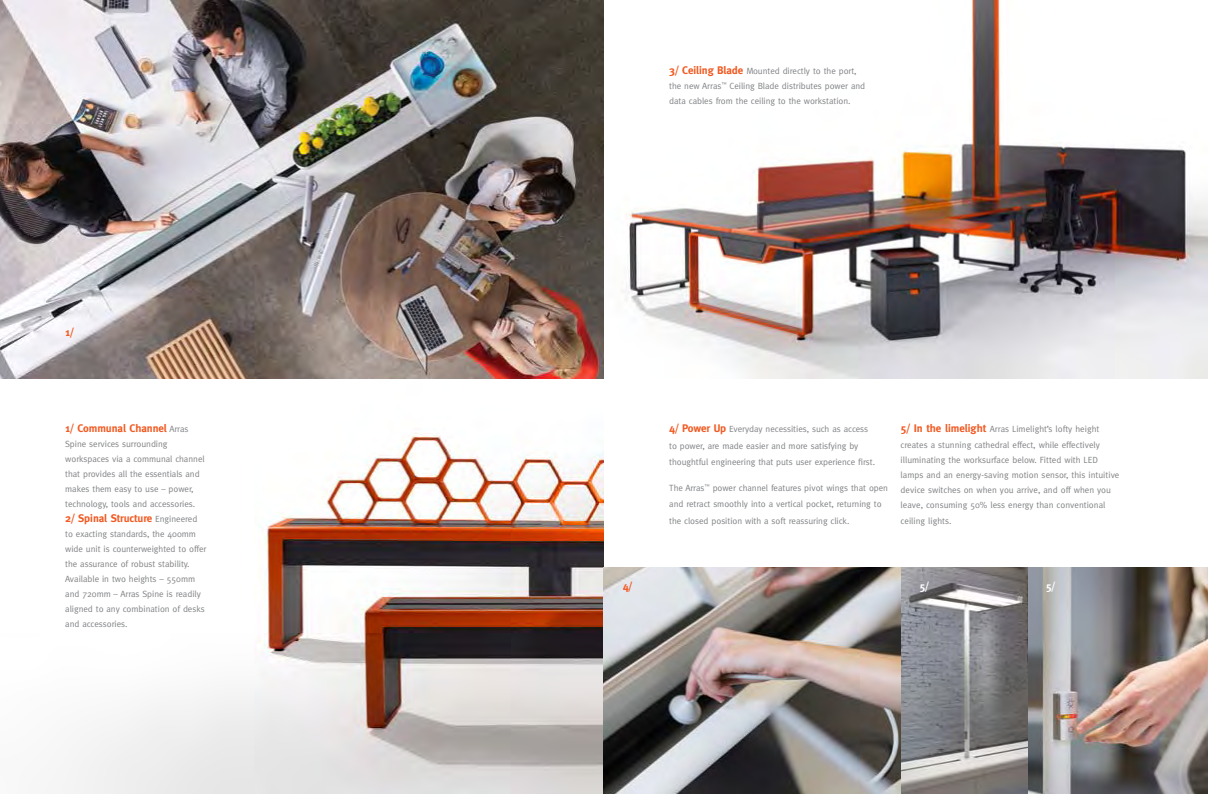
<style>
.page{position:relative;width:1208px;height:794px;background:#fff}
.page>*{position:absolute;margin:0;border:0;box-sizing:border-box;transform-origin:0 0}
.t1{font:700 11px "Meta";letter-spacing:-.005em;color:#f15a22}
.t2{font:700 11px "Meta";color:#fff}
.t3{font:9px/15px "Meta";letter-spacing:-.005em;color:#808285}
.s1{font-weight:400;font-size:9px;color:#808285}
.s2{font-weight:700;font-size:11px;color:#f15a22}
</style>
<div class="page">
<img style="left:622px;top:0;width:586px;height:378px">
<img style="left:0;top:0;width:604px;height:794px">
<img style="left:604px;top:567px;width:604px;height:227px">
<p class="t1" style="left:65px;top:326px;width:10px">1/</p>
<p class="t1" style="left:65px;top:422px;width:125px">1/ Communal Channel <span class="s1">Arras</span></p>
<p class="t3" style="left:65px;top:436px;width:141px">Spine services surrounding workspaces via a communal channel that provides all the essentials and makes them easy to use – power, technology, tools and accessories.</p>
<p class="t1" style="left:65px;top:512px;width:134px">2/ Spinal Structure <span class="s1">Engineered</span></p>
<p class="t3" style="left:65px;top:526px;width:143px">to exacting standards, the 400mm wide unit is counterweighted to offer the assurance of robust stability.<br>Available in two heights – 550mm and 720mm – Arras Spine is readily aligned to any combination of desks and accessories.</p>
<p class="t3" style="left:669px;top:63px;width:197px"><span class="s2">3/ Ceiling Blade</span> Mounted directly to the port, the new Arras<sup>™</sup> Ceiling Blade distributes power and data cables from the ceiling to the workstation.</p>
<p class="t3" style="left:669px;top:421px;width:207px;line-height:16.6px"><span class="s2">4/ Power Up</span> Everyday necessities, such as access to power, are made easier and more satisfying by thoughtful engineering that puts user experience first.</p>
<p class="t3" style="left:669px;top:479px;width:220px;line-height:16.6px">The Arras<sup>™</sup> power channel features pivot wings that open and retract smoothly into a vertical pocket, returning to the closed position with a soft reassuring click.</p>
<p class="t3" style="left:900px;top:421px;width:220px"><span class="s2">5/ In the limelight</span> Arras Limelight’s lofty height creates a stunning cathedral effect, while effectively illuminating the worksurface below. Fitted with LED lamps and an energy-saving motion sensor, this intuitive device switches on when you arrive, and off when you leave, consuming 50% less energy than conventional ceiling lights.</p>
<p class="t1" style="left:623px;top:580px;width:11px">4/</p>
<p class="t2" style="left:919px;top:580px;width:11px">5/</p>
<p class="t2" style="left:1045px;top:580px;width:11px">5/</p>
</div>
